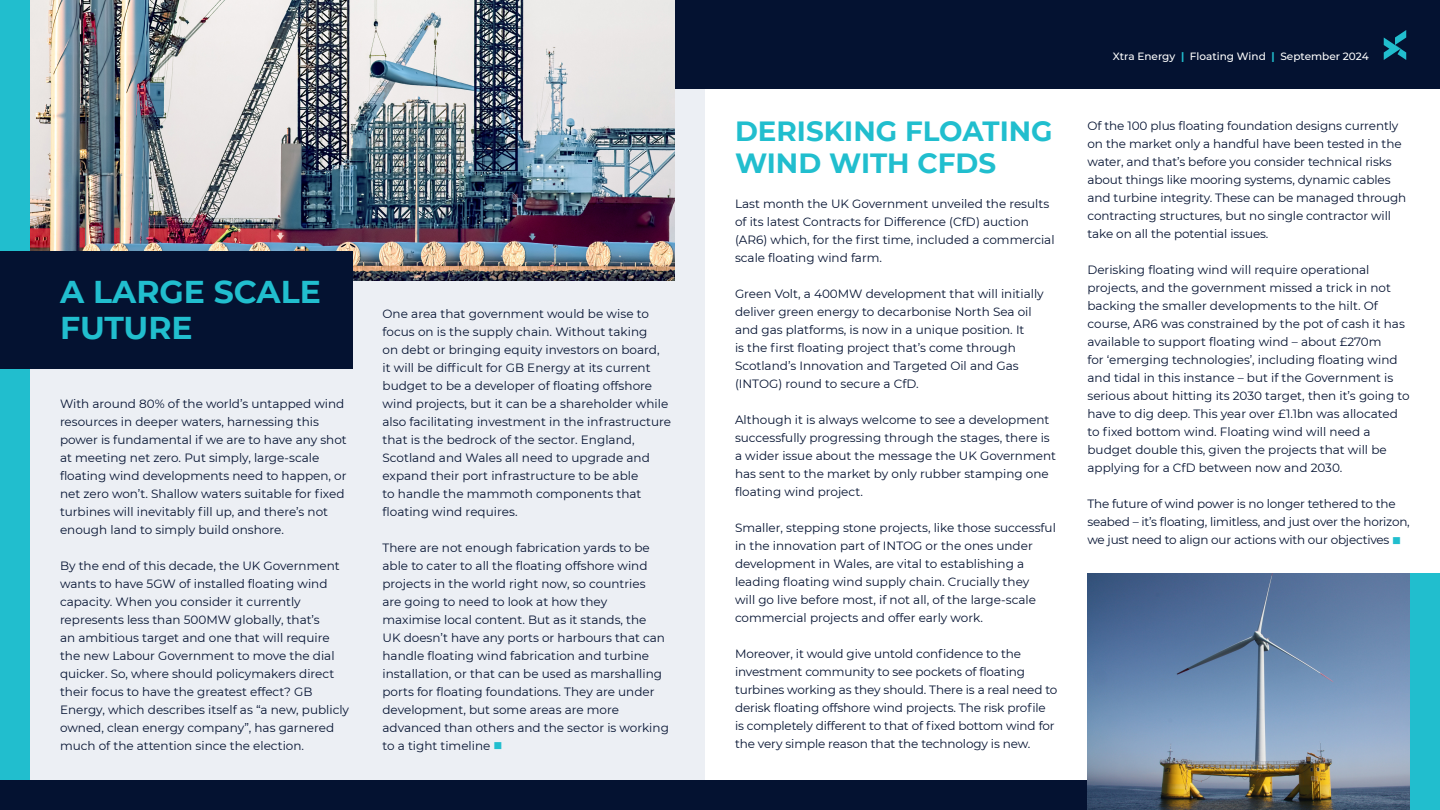
<style>
.page{position:relative;width:1440px;height:810px;background:#041231}
.page>*{position:absolute;margin:0;border:0;box-sizing:border-box;transform-origin:0 0}
.t1{font:700 31.5px/36px "Montserrat";color:#21bece}
.t2{font:700 27.75px/32.2px "Montserrat";color:#21bece}
.t3{font:12px/18px "Montserrat";color:#041231}
.t4{font:500 10.5px "Montserrat";color:#fff}
.s1{color:#21bece}
.s2{font-weight:700;color:#21bece}
</style>
<div class="page">
<div style="left:0;top:90px;width:1440px;height:690px;background:#fff"></div>
<div style="left:0;top:90px;width:705px;height:690px;background:#eceff4"></div>
<svg style="left:1384px;top:30px;width:22px;height:30px"></svg>
<div style="left:0;top:0;width:30px;height:780px;background:#21bece"></div>
<img style="left:30px;top:0;width:645px;height:280px">
<img style="left:1088px;top:574px;width:322px;height:236px">
<div style="left:0;top:251px;width:352px;height:117px;background:#041231"></div>
<div style="left:1410px;top:574px;width:30px;height:236px;background:#21bece"></div>
<p class="t1" style="left:60px;top:272px;width:262px">A LARGE SCALE<br>FUTURE</p>
<p class="t3" style="left:60px;top:394px;width:288px">With around 80% of the world’s untapped wind resources in deeper waters, harnessing this power is fundamental if we are to have any shot at meeting net zero. Put simply, large-scale floating wind developments need to happen, or net zero won’t. Shallow waters suitable for fixed turbines will inevitably fill up, and there’s not enough land to simply build onshore.</p>
<p class="t3" style="left:60px;top:556px;width:291px">By the end of this decade, the UK Government wants to have 5GW of installed floating wind capacity. When you consider it currently represents less than 500MW globally, that’s<br>an ambitious target and one that will require the new Labour Government to move the dial quicker. So, where should policymakers direct their focus to have the greatest effect? GB Energy, which describes itself as “a new, publicly owned, clean energy company”, has garnered much of the attention since the election.</p>
<p class="t3" style="left:382px;top:304px;width:290px">One area that government would be wise to focus on is the supply chain. Without taking<br>on debt or bringing equity investors on board,<br>it will be difficult for GB Energy at its current budget to be a developer of floating offshore wind projects, but it can be a shareholder while also facilitating investment in the infrastructure that is the bedrock of the sector. England, Scotland and Wales all need to upgrade and expand their port infrastructure to be able<br>to handle the mammoth components that floating wind requires.</p>
<p class="t3" style="left:382px;top:538px;width:288px">There are not enough fabrication yards to be able to cater to all the floating offshore wind projects in the world right now, so countries<br>are going to need to look at how they<br>maximise local content. But as it stands, the<br>UK doesn’t have any ports or harbours that can handle floating wind fabrication and turbine installation, or that can be used as marshalling ports for floating foundations. They are under development, but some areas are more advanced than others and the sector is working to a tight timeline <span class="s1">■</span></p>
<p class="t2" style="left:735px;top:113px;width:319px">DERISKING FLOATING<br>WIND WITH CFDS</p>
<p class="t3" style="left:735px;top:194px;width:321px">Last month the UK Government unveiled the results of its latest Contracts for Difference (CfD) auction (AR6) which, for the first time, included a commercial scale floating wind farm.</p>
<p class="t3" style="left:735px;top:284px;width:310px">Green Volt, a 400MW development that will initially deliver green energy to decarbonise North Sea oil and gas platforms, is now in a unique position. It<br>is the first floating project that’s come through Scotland’s Innovation and Targeted Oil and Gas (INTOG) round to secure a CfD.</p>
<p class="t3" style="left:735px;top:410px;width:323px">Although it is always welcome to see a development successfully progressing through the stages, there is a wider issue about the message the UK Government has sent to the market by only rubber stamping one floating wind project.</p>
<p class="t3" style="left:735px;top:518px;width:322px">Smaller, stepping stone projects, like those successful in the innovation part of INTOG or the ones under development in Wales, are vital to establishing a leading floating wind supply chain. Crucially they<br>will go live before most, if not all, of the large-scale commercial projects and offer early work.</p>
<p class="t3" style="left:735px;top:644px;width:324px">Moreover, it would give untold confidence to the investment community to see pockets of floating turbines working as they should. There is a real need to derisk floating offshore wind projects. The risk profile is completely different to that of fixed bottom wind for the very simple reason that the technology is new.</p>
<p class="t4" style="left:1113px;top:49px;width:257px">Xtra Energy <span class="s2">|</span> Floating Wind <span class="s2">|</span> September 2024</p>
<p class="t3" style="left:1088px;top:116px;width:320px">Of the 100 plus floating foundation designs currently on the market only a handful have been tested in the water, and that’s before you consider technical risks about things like mooring systems, dynamic cables and turbine integrity. These can be managed through contracting structures, but no single contractor will take on all the potential issues.</p>
<p class="t3" style="left:1088px;top:260px;width:324px">Derisking floating wind will require operational projects, and the government missed a trick in not backing the smaller developments to the hilt. Of course, AR6 was constrained by the pot of cash it has available to support floating wind – about £270m<br>for ‘emerging technologies’, including floating wind and tidal in this instance – but if the Government is serious about hitting its 2030 target, then it’s going to have to dig deep. This year over £1.1bn was allocated to fixed bottom wind. Floating wind will need a budget double this, given the projects that will be applying for a CfD between now and 2030.</p>
<p class="t3" style="left:1088px;top:494px;width:324px">The future of wind power is no longer tethered to the seabed – it’s floating, limitless, and just over the horizon, we just need to align our actions with our objectives <span class="s1">■</span></p>
</div>
